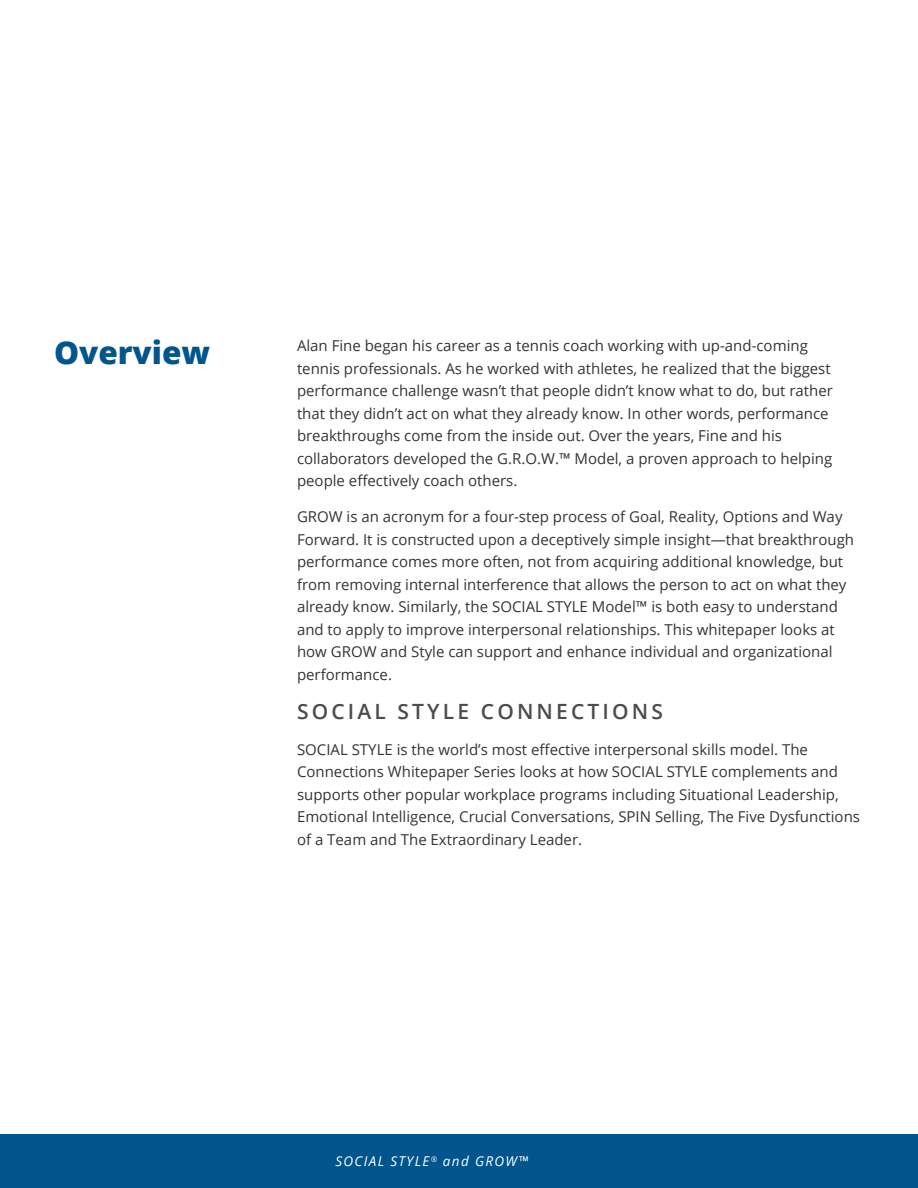
<style>
.page{position:relative;width:918px;height:1188px;background:#fff}
.page>*{position:absolute;margin:0;border:0;box-sizing:border-box;transform-origin:0 0}
.t1{font:800 31.5px "Open Sans";color:#00558c}
.Body{font:600 21px "Open Sans";letter-spacing:.15em;color:#4c4c4c}
.Body-2{font:15px/22.5px "Open Sans";color:#343434}
.t2{font:italic 13.5px "Open Sans";letter-spacing:.1em;color:#fff}
</style>
<div class="page">
<div style="left:0;top:1134px;width:918px;height:54px;background:#00558c"></div>
<h2 class="t1" style="left:54px;top:329px;width:158px">Overview</h2>
<p class="Body-2" style="left:297px;top:334px;width:537px">Alan Fine began his career as a tennis coach working with up-and-coming tennis professionals. As he worked with athletes, he realized that the biggest performance challenge wasn’t that people didn’t know what to do, but rather that they didn’t act on what they already know. In other words, performance breakthroughs come from the inside out. Over the years, Fine and his collaborators developed the G.R.O.W.™ Model, a proven approach to helping people effectively coach others.</p>
<p class="Body-2" style="left:297px;top:505px;width:559px">GROW is an acronym for a four-step process of Goal, Reality, Options and Way Forward. It is constructed upon a deceptively simple insight—that breakthrough performance comes more often, not from acquiring additional knowledge, but from removing internal interference that allows the person to act on what they already know. Similarly, the SOCIAL STYLE Model™ is both easy to understand and to apply to improve interpersonal relationships. This whitepaper looks at how GROW and Style can support and enhance individual and organizational performance.</p>
<p class="Body" style="left:297px;top:697px;width:367px">SOCIAL STYLE CONNECTIONS</p>
<p class="Body-2" style="left:297px;top:738px;width:565px">SOCIAL STYLE is the world’s most effective interpersonal skills model. The Connections Whitepaper Series looks at how SOCIAL STYLE complements and supports other popular workplace programs including Situational Leadership, Emotional Intelligence, Crucial Conversations, SPIN Selling, The Five Dysfunctions of a Team and The Extraordinary Leader.</p>
<p class="t2" style="left:335px;top:1152px;width:195px">SOCIAL STYLE<sup>®</sup> and GROW™</p>
</div>
